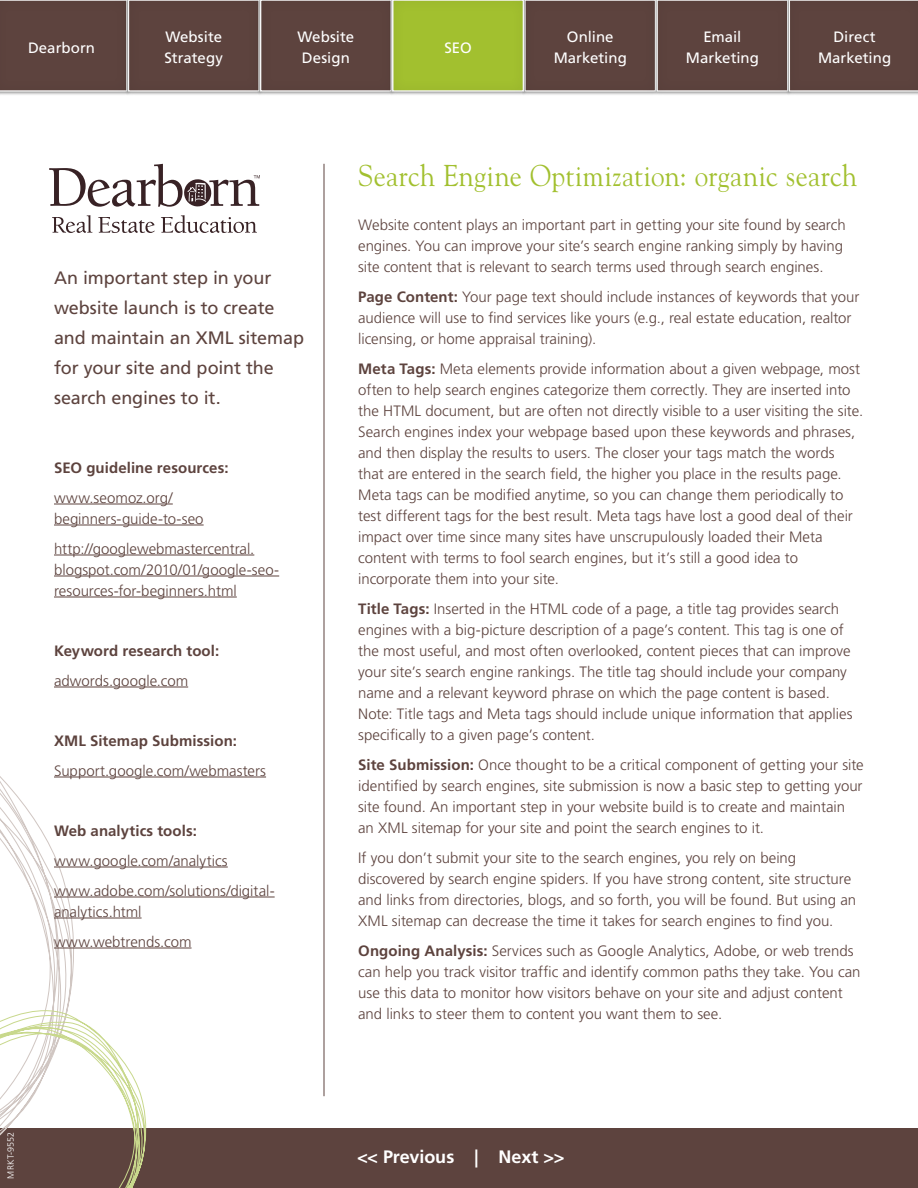
<style>
.page{position:relative;width:918px;height:1188px;background:#fff}
.page>*{position:absolute;margin:0;border:0;box-sizing:border-box;transform-origin:0 0}
.t1{font:30px "Goudy Std";letter-spacing:.015em;color:#a2c02f;scale:.9 1}
.t2{font:18px/30px "Frutiger LT Std";letter-spacing:-.005em;color:#5d433e}
.t3{font:700 18px "Frutiger LT Std";letter-spacing:-.005em;color:#fff}
.t4{font:300 15px/21px "Frutiger LT Std";color:#5d433e}
.t5{font:15px/21px "Frutiger LT Std";color:#fff;text-align:center}
.t6{font:700 15px "Frutiger LT Std";letter-spacing:.005em;color:#5d433e}
.t7{font:300 9px "Frutiger LT Std";letter-spacing:.015em;color:#fff}
.s1{font-weight:700}
</style>
<div class="page">
<hr style="left:324px;top:164px;width:1px;height:932px;background:#5d433e">
<div style="left:0;top:1129px;width:918px;height:59px;background:#5d433e"></div>
<div style="left:512px;top:0;width:159px;height:102px;background:#000;opacity:.08"></div>
<div style="left:0;top:0;width:142px;height:102px;background:#000;opacity:.08"></div>
<div style="left:115px;top:0;width:159px;height:102px;background:#000;opacity:.08"></div>
<div style="left:247px;top:0;width:159px;height:102px;background:#000;opacity:.08"></div>
<div style="left:643px;top:0;width:159px;height:102px;background:#000;opacity:.08"></div>
<div style="left:776px;top:0;width:142px;height:102px;background:#000;opacity:.08"></div>
<svg style="left:0;top:686px;width:120px;height:295px"></svg>
<svg style="left:0;top:981px;width:168px;height:207px"></svg>
<svg style="left:49px;top:164px;width:211px;height:43px"></svg>
<svg style="left:52px;top:215px;width:40px;height:18px"></svg>
<svg style="left:98px;top:217px;width:57px;height:16px"></svg>
<svg style="left:161px;top:215px;width:96px;height:18px"></svg>
<div style="left:380px;top:0;width:158px;height:102px;background:#000;opacity:.08"></div>
<hr style="left:54px;top:504px;width:119px;height:1px;background:#5d433e">
<hr style="left:54px;top:525px;width:150px;height:1px;background:#5d433e">
<hr style="left:54px;top:555px;width:200px;height:1px;background:#5d433e">
<hr style="left:54px;top:576px;width:225px;height:1px;background:#5d433e">
<hr style="left:54px;top:597px;width:183px;height:1px;background:#5d433e">
<hr style="left:54px;top:687px;width:134px;height:1px;background:#5d433e">
<hr style="left:54px;top:777px;width:212px;height:1px;background:#5d433e">
<hr style="left:54px;top:867px;width:174px;height:1px;background:#5d433e">
<hr style="left:54px;top:897px;width:221px;height:1px;background:#5d433e">
<hr style="left:54px;top:918px;width:88px;height:1px;background:#5d433e">
<hr style="left:54px;top:948px;width:138px;height:1px;background:#5d433e">
<p class="t5" style="left:28px;top:37px;width:69px">Dearborn</p>
<p class="t5" style="left:165px;top:27px;width:60px;text-align:left">Website<br>Strategy</p>
<p class="t5" style="left:298px;top:27px;width:58px;text-align:left">Website<br>Design</p>
<p class="t5" style="left:686px;top:27px;width:75px">Email<br>Marketing</p>
<p class="t5" style="left:818px;top:27px;width:75px">Direct<br>Marketing</p>
<p class="t5" style="left:554px;top:27px;width:75px">Online<br>Marketing</p>
<p class="t5" style="left:444px;top:37px;width:29px">SEO</p>
<p class="t2" style="left:54px;top:262px;width:252px">An important step in your website launch is to create and maintain an XML sitemap for your site and point the search engines to it.</p>
<p class="t6" style="left:54px;top:458px;width:176px">SEO guideline resources:</p>
<p class="t4" style="left:54px;top:487px;width:151px">www.seomoz.org/ beginners-guide-to-seo</p>
<p class="t4" style="left:54px;top:538px;width:227px">http://googlewebmastercentral. blogspot.com/2010/01/google-seo&shy;resources-for-beginners.html</p>
<p class="t6" style="left:54px;top:641px;width:167px">Keyword research tool:</p>
<p class="t4" style="left:54px;top:670px;width:136px">adwords.google.com</p>
<p class="t6" style="left:54px;top:731px;width:185px">XML Sitemap Submission:</p>
<p class="t4" style="left:54px;top:760px;width:214px">Support.google.com/webmasters</p>
<p class="t6" style="left:54px;top:821px;width:144px">Web analytics tools:</p>
<p class="t4" style="left:54px;top:846px;width:222px;line-height:30px">www.google.com/analytics www.adobe.com/solutions/digital-</p>
<p class="t4" style="left:54px;top:897px;width:139px;line-height:30px">analytics.html www.webtrends.com</p>
<h1 class="t1" style="left:358px;top:157px;width:556px">Search Engine Optimization: organic search</h1>
<p class="t4" style="left:358px;top:214px;width:489px">Website content plays an important part in getting your site found by search engines. You can improve your site’s search engine ranking simply by having site content that is relevant to search terms used through search engines.</p>
<p class="t4" style="left:358px;top:286px;width:503px"><span class="s1">Page Content:</span> Your page text should include instances of keywords that your audience will use to find services like yours (e.g., real estate education, realtor licensing, or home appraisal training).</p>
<p class="t4" style="left:358px;top:358px;width:506px"><span class="s1">Meta Tags:</span> Meta elements provide information about a given webpage, most often to help search engines categorize them correctly. They are inserted into the HTML document, but are often not directly visible to a user visiting the site.<br>Search engines index your webpage based upon these keywords and phrases, and then display the results to users. The closer your tags match the words that are entered in the search field, the higher you place in the results page.<br>Meta tags can be modified anytime, so you can change them periodically to test different tags for the best result. Meta tags have lost a good deal of their impact over time since many sites have unscrupulously loaded their Meta content with terms to fool search engines, but it’s still a good idea to incorporate them into your site.</p>
<p class="t4" style="left:358px;top:598px;width:496px"><span class="s1">Title Tags:</span> Inserted in the HTML code of a page, a title tag provides search engines with a big-picture description of a page’s content. This tag is one of the most useful, and most often overlooked, content pieces that can improve your site’s search engine rankings. The title tag should include your company name and a relevant keyword phrase on which the page content is based.<br>Note: Title tags and Meta tags should include unique information that applies specifically to a given page’s content.</p>
<p class="t4" style="left:358px;top:754px;width:507px"><span class="s1">Site Submission:</span> Once thought to be a critical component of getting your site identified by search engines, site submission is now a basic step to getting your site found. An important step in your website build is to create and maintain an XML sitemap for your site and point the search engines to it.</p>
<p class="t4" style="left:358px;top:847px;width:499px">If you don’t submit your site to the search engines, you rely on being discovered by search engine spiders. If you have strong content, site structure and links from directories, blogs, and so forth, you will be found. But using an XML sitemap can decrease the time it takes for search engines to find you.</p>
<p class="t4" style="left:358px;top:940px;width:504px"><span class="s1">Ongoing Analysis:</span> Services such as Google Analytics, Adobe, or web trends can help you track visitor traffic and identify common paths they take. You can use this data to monitor how visitors behave on your site and adjust content and links to steer them to content you want them to see.</p>
<p class="t7" style="left:6px;top:1179px;width:49px;rotate:-90deg">MRKT-9552</p>
<p class="t3" style="left:357px;top:1146px;width:209px">&lt;&lt; Previous | Next &gt;&gt;</p>
</div>
